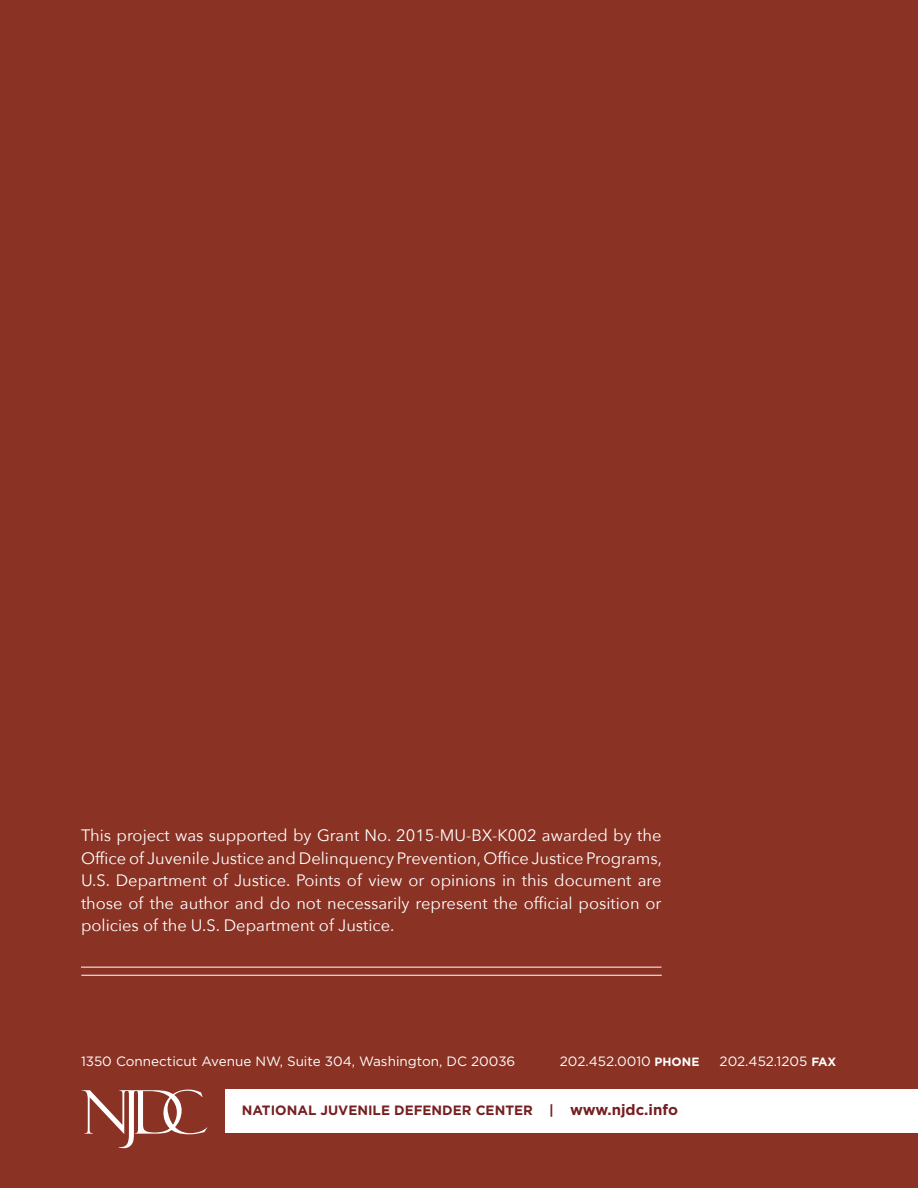
<style>
.page{position:relative;width:918px;height:1188px;background:#8a3223}
.page>*{position:absolute;margin:0;border:0;box-sizing:border-box;transform-origin:0 0}
.t1{font:16.5px/22.5px "Avenir Next";color:#fff;text-align:justify}
.t2{font:13.5px "Gotham";color:#fff}
.t3{font:700 13.5px "Gotham";color:#761f21}
.s1{font-weight:700;font-size:12px}
.s2{font-size:15px}
</style>
<div class="page">
<div style="left:225px;top:1089px;width:693px;height:44px;background:#fff"></div>
<svg style="left:82px;top:1090px;width:125px;height:58px"></svg>
<hr style="left:81px;top:967px;width:581px;height:1px;background:#fff">
<hr style="left:81px;top:975px;width:581px;height:1px;background:#fff">
<p class="t1" style="left:81px;top:824px;width:583px">This project was supported by Grant No. 2015-MU-BX-K002 awarded by the Office of Juvenile Justice and Delinquency Prevention, Office Justice Programs, U.S. Department of Justice. Points of view or opinions in this document are those of the author and do not necessarily represent the official position or policies of the U.S. Department of Justice.</p>
<p class="t2" style="left:81px;top:1054px;width:436px">1350 Connecticut Avenue NW, Suite 304, Washington, DC 20036</p>
<p class="t2" style="left:560px;top:1054px;width:141px">202.452.0010 <span class="s1">PHONE</span></p>
<p class="t2" style="left:720px;top:1054px;width:118px">202.452.1205 <span class="s1">FAX</span></p>
<p class="t3" style="left:242px;top:1103px;width:438px">NATIONAL JUVENILE DEFENDER CENTER | <span class="s2">www.njdc.info</span></p>
</div>
